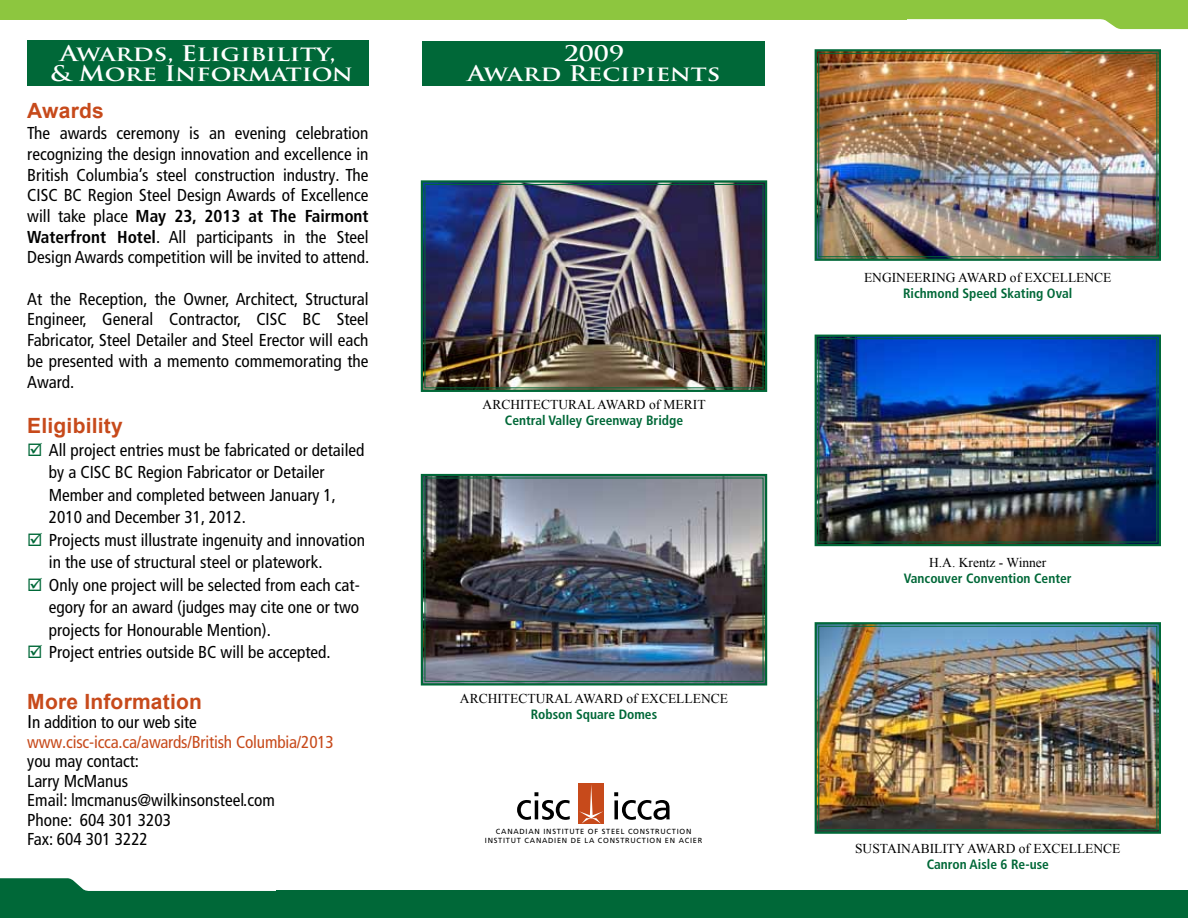
<style>
.page{position:relative;width:1188px;height:918px;background:#fff}
.page>*{position:absolute;margin:0;border:0;box-sizing:border-box;transform-origin:0 0}
.t1{font:700 21px/19.5px "Trajan Pro";color:#fff;text-align:center;scale:1.2 1}
.t2{font:700 21px "Arial";letter-spacing:.01em;color:#c74a1b}
.t3{font:condensed 17.25px/20.7px "Frutiger LT Pro";color:#000;text-align:justify}
.t4{font:condensed 17.25px/19.5px "Frutiger LT Pro";letter-spacing:-.01em;color:#c74a1b}
.t5{font:13.5px "Times New Roman";color:#000}
.t6{font:700 condensed 13.5px "Frutiger LT Pro";color:#006838}
.t7{font:7.35px/9.1px "Frutiger";letter-spacing:.1em;color:#000;text-align:center}
.s1{font-weight:700}
.s2{font-family:"Arial";font-stretch:normal;font-size:18px;color:#000}
.s3{color:#000}
</style>
<div class="page">
<div style="left:423px;top:41px;width:342px;height:45px;background:#006838"></div>
<img style="left:420px;top:180px;width:348px;height:212px">
<div style="left:425px;top:184px;width:338px;height:204px;border:1px solid #006838"></div>
<img style="left:420px;top:473px;width:348px;height:213px">
<div style="left:425px;top:478px;width:338px;height:204px;border:1px solid #006838"></div>
<svg style="left:0;top:878px;width:932px;height:40px"></svg>
<div style="left:276px;top:891px;width:912px;height:27px;background:#006838"></div>
<svg style="left:256px;top:0;width:932px;height:29px"></svg>
<div style="left:0;top:0;width:906px;height:19px;background:#8dc63f"></div>
<div style="left:27px;top:41px;width:342px;height:45px;background:#006838"></div>
<img style="left:814px;top:49px;width:347px;height:212px">
<div style="left:818px;top:53px;width:339px;height:204px;border:1px solid #006838"></div>
<img style="left:814px;top:334px;width:347px;height:213px">
<div style="left:818px;top:338px;width:339px;height:204px;border:1px solid #006838"></div>
<img style="left:814px;top:622px;width:347px;height:212px">
<div style="left:818px;top:626px;width:339px;height:204px;border:1px solid #006838"></div>
<div style="left:578px;top:784px;width:26px;height:40px;background:#c74a1b"></div>
<svg style="left:614px;top:792px;width:56px;height:28px"></svg>
<svg style="left:517px;top:792px;width:53px;height:28px"></svg>
<svg style="left:579px;top:785px;width:24px;height:39px"></svg>
<p class="t1" style="left:50px;top:44px;width:254px">Awards, Eligibility,<br>&amp; More Information</p>
<p class="t2" style="left:27px;top:97px;width:78px">Awards</p>
<p class="t3" style="left:27px;top:123px;width:343px">The awards ceremony is an evening celebration recognizing the design innovation and excellence in British Columbia’s steel construction industry. The CISC BC Region Steel Design Awards of Excellence will take place <span class="s1">May 23, 2013 at The Fairmont Waterfront Hotel</span>. All participants in the Steel Design Awards competition will be invited to attend.</p>
<p class="t3" style="left:27px;top:289px;width:343px">At the Reception, the Owner, Architect, Structural Engineer, General Contractor, CISC BC Steel Fabricator, Steel Detailer and Steel Erector will each be presented with a memento commemorating the Award.</p>
<p class="t2" style="left:27px;top:412px;width:97px">Eligibility</p>
<p class="t3" style="left:49px;top:439px;width:318px;line-height:22.5px;text-align:left">All project entries must be fabricated or detailed by a CISC BC Region Fabricator or Detailer Member and completed between January 1, 2010 and December 31, 2012.<br>Projects must illustrate ingenuity and innovation in the use of structural steel or platework.<br>Only one project will be selected from each cat&shy;egory for an award (judges may cite one or two projects for Honourable Mention).<br>Project entries outside BC will be accepted.</p>
<p class="t2" style="left:27px;top:687px;width:176px">More Information</p>
<p class="t4" style="left:27px;top:713px;width:308px"><span class="s2">I</span><span class="s3">n addition to our web site </span>www.cisc-icca.ca/awards/British Columbia/2013</p>
<p class="t3" style="left:27px;top:752px;width:249px;line-height:19.5px;text-align:left">you may contact:<br>Larry McManus<br>Email: lmcmanus@wilkinsonsteel.com<br>Phone: 604 301 3203<br>Fax: 604 301 3222</p>
<p class="t1" style="left:467px;top:44px;width:212px">2009<br>Award Recipients</p>
<p class="t5" style="left:483px;top:395px;width:225px">ARCHITECTURAL AWARD of MERIT</p>
<p class="t6" style="left:505px;top:413px;width:180px">Central Valley Greenway Bridge</p>
<p class="t5" style="left:460px;top:690px;width:270px">ARCHITECTURAL AWARD of EXCELLENCE</p>
<p class="t6" style="left:531px;top:707px;width:128px">Robson Square Domes</p>
<p class="t7" style="left:485px;top:827px;width:219px">CANADIAN INSTITUTE OF STEEL CONSTRUCTION<br>INSTITUT CANADIEN DE LA CONSTRUCTION EN ACIER</p>
<p class="t5" style="left:864px;top:268px;width:249px">ENGINEERING AWARD of EXCELLENCE</p>
<p class="t6" style="left:903px;top:285px;width:171px">Richmond Speed Skating Oval</p>
<p class="t5" style="left:929px;top:553px;width:119px">H.A. Krentz - Winner</p>
<p class="t6" style="left:904px;top:570px;width:169px">Vancouver Convention Center</p>
<p class="t5" style="left:855px;top:839px;width:267px">SUSTAINABILITY AWARD of EXCELLENCE</p>
<p class="t6" style="left:927px;top:856px;width:124px">Canron Aisle 6 Re-use</p>
</div>
